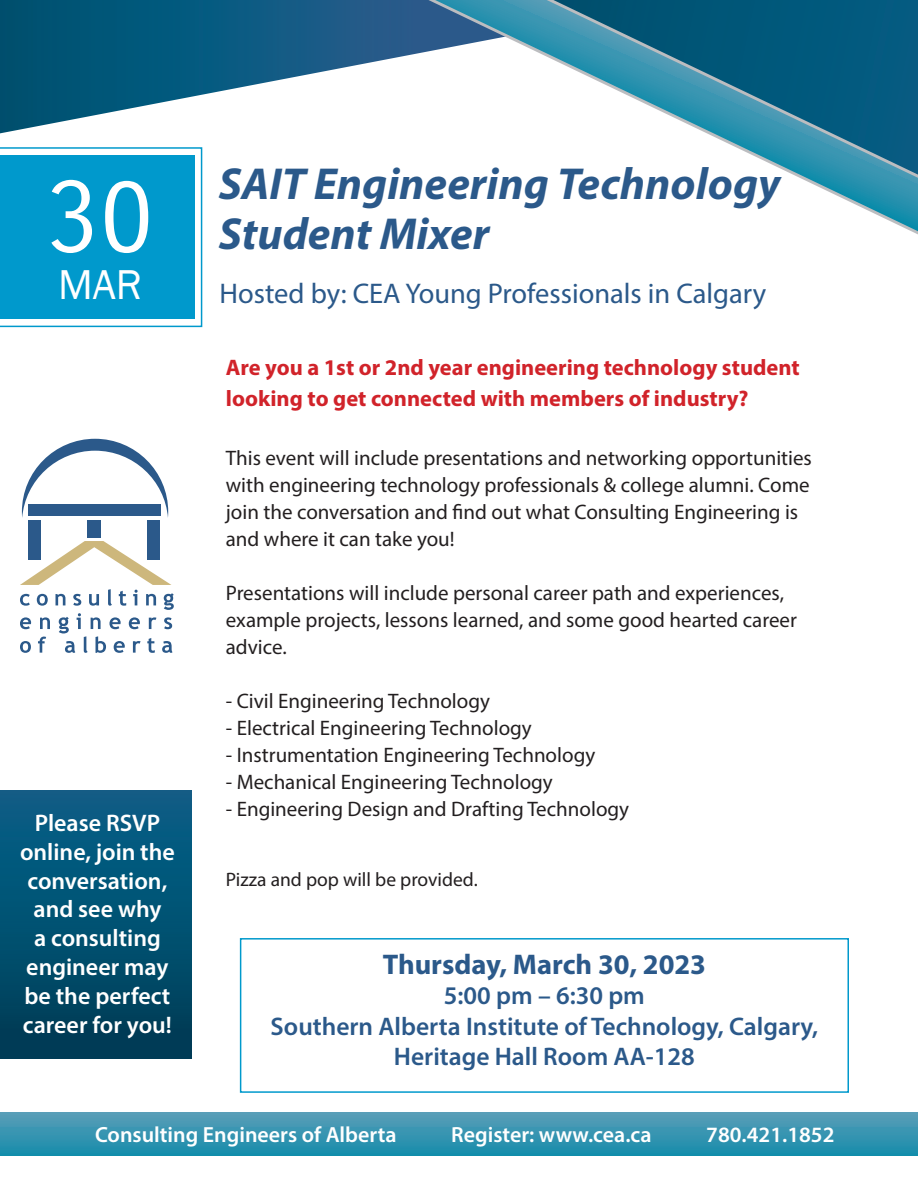
<style>
.page{position:relative;width:918px;height:1188px;background:#fff}
.page>*{position:absolute;margin:0;border:0;box-sizing:border-box;transform-origin:0 0}
.t1{font:101.7px "Carrois Gothic";color:#fff}
.t2{font:italic 700 45px/50.1px "Myriad Pro";color:#2b598a}
.t3{font:42.9px "Franklin Gothic";color:#fff}
.t4{font:28.5px "Myriad Pro";color:#2b598a}
.t5{font:700 28.5px "Myriad Pro";color:#2b598a}
.t6{font:600 25.5px/30.6px "Myriad Pro";color:#2b598a;text-align:center}
.t7{font:600 24px/28.8px "Myriad Pro";color:#fff;text-align:center}
.t8{font:700 22.5px/31.5px "Myriad Pro";color:#d1232a}
.t9{font:600 22.05px "Myriad Pro";color:#fff}
.t10{font:21px/27px "Myriad Pro";color:#231f20}
.t11{font:19.5px "Myriad Pro";color:#231f20}
</style>
<div class="page">
<svg style="left:0;top:0;width:311px;height:133px"></svg>
<svg style="left:0;top:147px;width:203px;height:181px"></svg>
<svg style="left:239px;top:938px;width:610px;height:155px"></svg>
<div style="left:0;top:155px;width:195px;height:164px;background:#09c"></div>
<div style="left:0;top:790px;width:192px;height:268px;background:linear-gradient(to bottom,#08628a,#003d56)"></div>
<svg style="left:311px;top:0;width:607px;height:235px"></svg>
<div style="left:0;top:1112px;width:918px;height:44px;background:linear-gradient(to bottom,#5b9eb8,#158cab)"></div>
<svg style="left:22px;top:439px;width:146px;height:79px"></svg>
<div style="left:28px;top:504px;width:133px;height:12px;background:#2b598a"></div>
<div style="left:28px;top:520px;width:13px;height:39px;background:#2b598a"></div>
<div style="left:87px;top:520px;width:13px;height:17px;background:#2b598a"></div>
<div style="left:148px;top:520px;width:12px;height:39px;background:#2b598a"></div>
<svg style="left:20px;top:541px;width:154px;height:112px"></svg>
<p class="t2" style="left:219px;top:157px;width:563px">SAIT Engineering Technology<br>Student Mixer</p>
<p class="t1" style="left:44px;top:158px;width:111px">30</p>
<p class="t3" style="left:58px;top:258px;width:86px">MAR</p>
<p class="t4" style="left:220px;top:275px;width:548px">Hosted by: CEA Young Professionals in Calgary</p>
<p class="t7" style="left:20px;top:808px;width:156px">Please RSVP online, join the conversation, and see why<br>a consulting engineer may be the perfect career for you!</p>
<p class="t8" style="left:226px;top:351px;width:575px">Are you a 1st or 2nd year engineering technology student looking to get connected with members of industry?</p>
<p class="t10" style="left:226px;top:444px;width:588px">This event will include presentations and networking opportunities with engineering technology professionals &amp; college alumni. Come join the conversation and find out what Consulting Engineering is and where it can take you!</p>
<p class="t10" style="left:226px;top:579px;width:573px">Presentations will include personal career path and experiences, example projects, lessons learned, and some good hearted career advice.</p>
<p class="t10" style="left:226px;top:687px;width:266px">- Civil Engineering Technology</p>
<p class="t10" style="left:226px;top:714px;width:308px">- Electrical Engineering Technology</p>
<p class="t10" style="left:226px;top:741px;width:371px">- Instrumentation Engineering Technology</p>
<p class="t10" style="left:226px;top:768px;width:329px">- Mechanical Engineering Technology</p>
<p class="t10" style="left:226px;top:795px;width:405px">- Engineering Design and Drafting Technology</p>
<p class="t11" style="left:226px;top:867px;width:253px">Pizza and pop will be provided.</p>
<p class="t5" style="left:383px;top:945px;width:325px">Thursday, March 30, 2023</p>
<p class="t6" style="left:444px;top:980px;width:202px">5:00 pm – 6:30 pm</p>
<p class="t6" style="left:271px;top:1010px;width:549px">Southern Alberta Institute of Technology, Calgary,<br>Heritage Hall Room AA-128</p>
<p class="t9" style="left:95px;top:1121px;width:303px">Consulting Engineers of Alberta</p>
<p class="t9" style="left:451px;top:1121px;width:202px">Register: www.cea.ca</p>
<p class="t9" style="left:706px;top:1121px;width:130px">780.421.1852</p>
</div>
